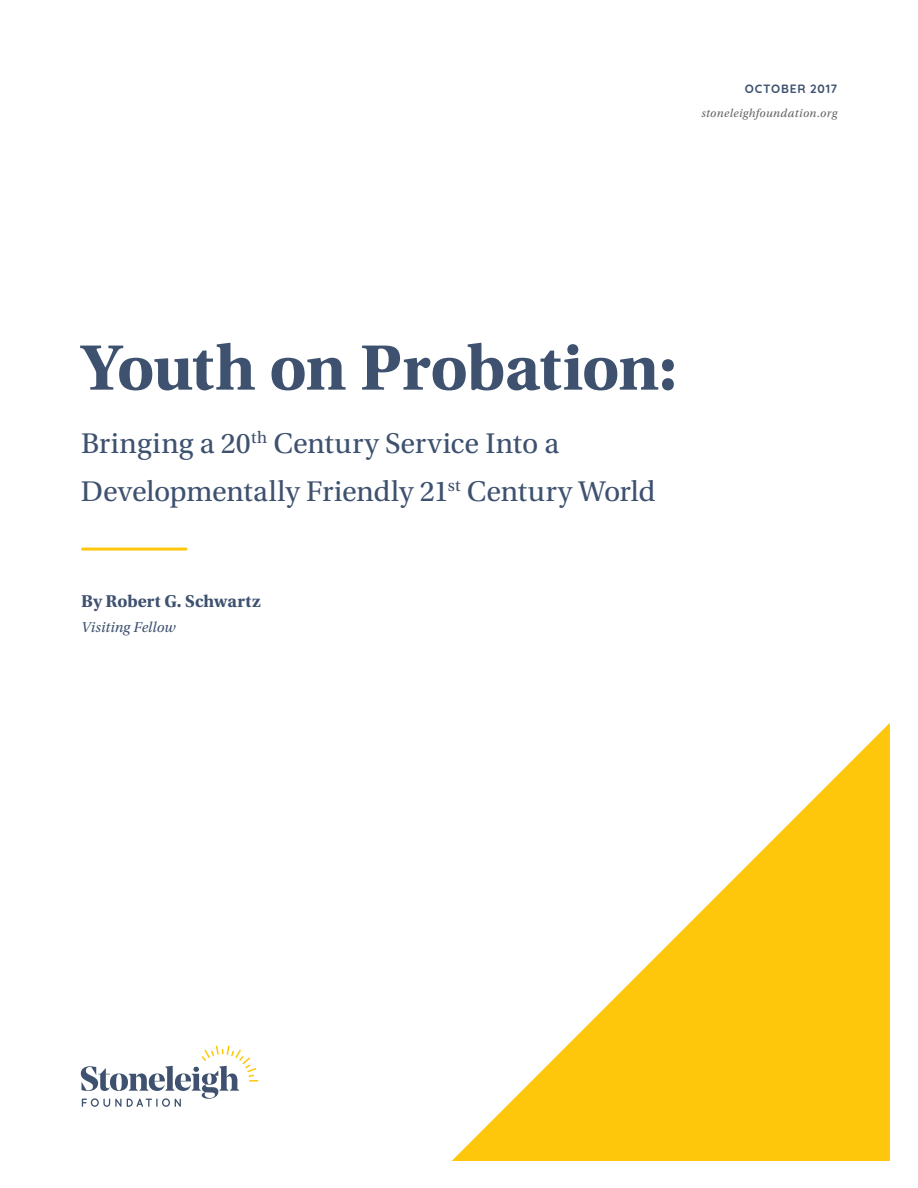
<style>
.page{position:relative;width:918px;height:1188px;background:#fff}
.page>*{position:absolute;margin:0;border:0;box-sizing:border-box;transform-origin:0 0}
.t1{font:700 67.5px "Utopia Std";letter-spacing:-.02em;color:#3e516f}
.t2{font:30px/48px "Utopia Std";letter-spacing:-.005em;color:#3e516f}
.t3{font:700 18px "Utopia Std";color:#3e516f}
.t4{font:italic 15px "Utopia Std";letter-spacing:.005em;color:#3e516f}
.t5{font:italic 12px "Utopia Std";letter-spacing:.03em;color:#636366}
.t6{font:700 12px "Quicksand";letter-spacing:.065em;color:#3e516f}
</style>
<div class="page">
<svg style="left:81px;top:1046px;width:177px;height:61px"></svg>
<hr style="left:82px;top:548px;width:104px;height:3px;background:#fec70c">
<svg style="left:452px;top:723px;width:438px;height:438px"></svg>
<p class="t6" style="left:745px;top:79px;width:94px">OCTOBER 2017</p>
<p class="t5" style="left:701px;top:106px;width:137px">stoneleighfoundation.org</p>
<h1 class="t1" style="left:81px;top:328px;width:597px">Youth on Probation:</h1>
<p class="t2" style="left:81px;top:419px;width:576px">Bringing a 20<sup>th</sup> Century Service Into a<br>Developmentally Friendly 21<sup>st</sup> Century World</p>
<p class="t3" style="left:81px;top:590px;width:181px">By Robert G. Schwartz</p>
<p class="t4" style="left:81px;top:619px;width:96px">Visiting Fellow</p>
</div>
